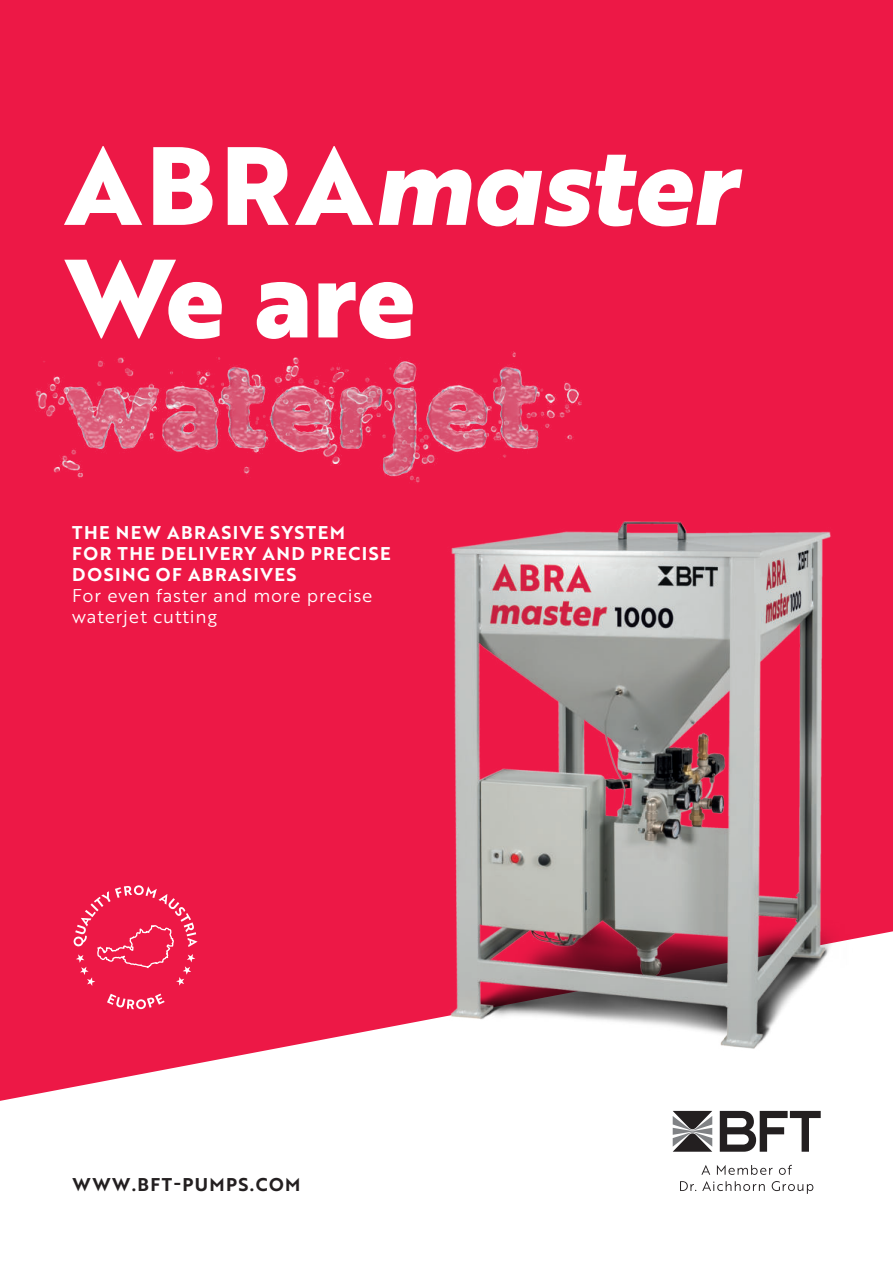
<style>
.page{position:relative;width:893px;height:1263px;background:#fff}
.page>*{position:absolute;margin:0;border:0;box-sizing:border-box;transform-origin:0 0}
.t1{font:108px "Brother 1816 Extra Bold Italic";color:#fff}
.t2{font:700 108px "Brother 1816 Extra";color:#fff}
.t3{font:18px/21px "Brother 1816 Bold";letter-spacing:.08em;color:#fff}
.t4{font:18px/21px "Brother 1816 Book";letter-spacing:.04em;color:#fff}
.t5{font:18px "Brother 1816 Bold";letter-spacing:.08em;color:#231f20}
.s1{font-family:"Brother 1816 Extra";font-weight:700}
</style>
<div class="page">
<div style="left:0;top:0;width:893px;height:1101px;background:#ed1846"></div>
<svg style="left:107px;top:993px;width:58px;height:16px"></svg>
<svg style="left:73px;top:885px;width:125px;height:101px"></svg>
<svg style="left:720px;top:1111px;width:101px;height:41px"></svg>
<svg style="left:673px;top:1111px;width:39px;height:41px"></svg>
<svg style="left:701px;top:1165px;width:91px;height:10px"></svg>
<svg style="left:680px;top:1181px;width:133px;height:13px"></svg>
<img style="left:425px;top:1057px;width:436px;height:54px">
<img style="left:425px;top:511px;width:436px;height:546px">
<img style="left:29px;top:351px;width:557px;height:135px">
<h1 class="t1" style="left:65px;top:124px;width:672px"><span class="s1">ABRA</span>master</h1>
<h1 class="t2" style="left:65px;top:258px;width:352px">We are</h1>
<p class="t3" style="left:72px;top:524px;width:320px">THE NEW ABRASIVE SYSTEM<br>FOR THE DELIVERY AND PRECISE<br>DOSING OF ABRASIVES</p>
<p class="t4" style="left:72px;top:587px;width:302px">For even faster and more precise waterjet cutting</p>
<p class="t5" style="left:73px;top:1176px;width:229px">WWW.BFT-PUMPS.COM</p>
</div>
